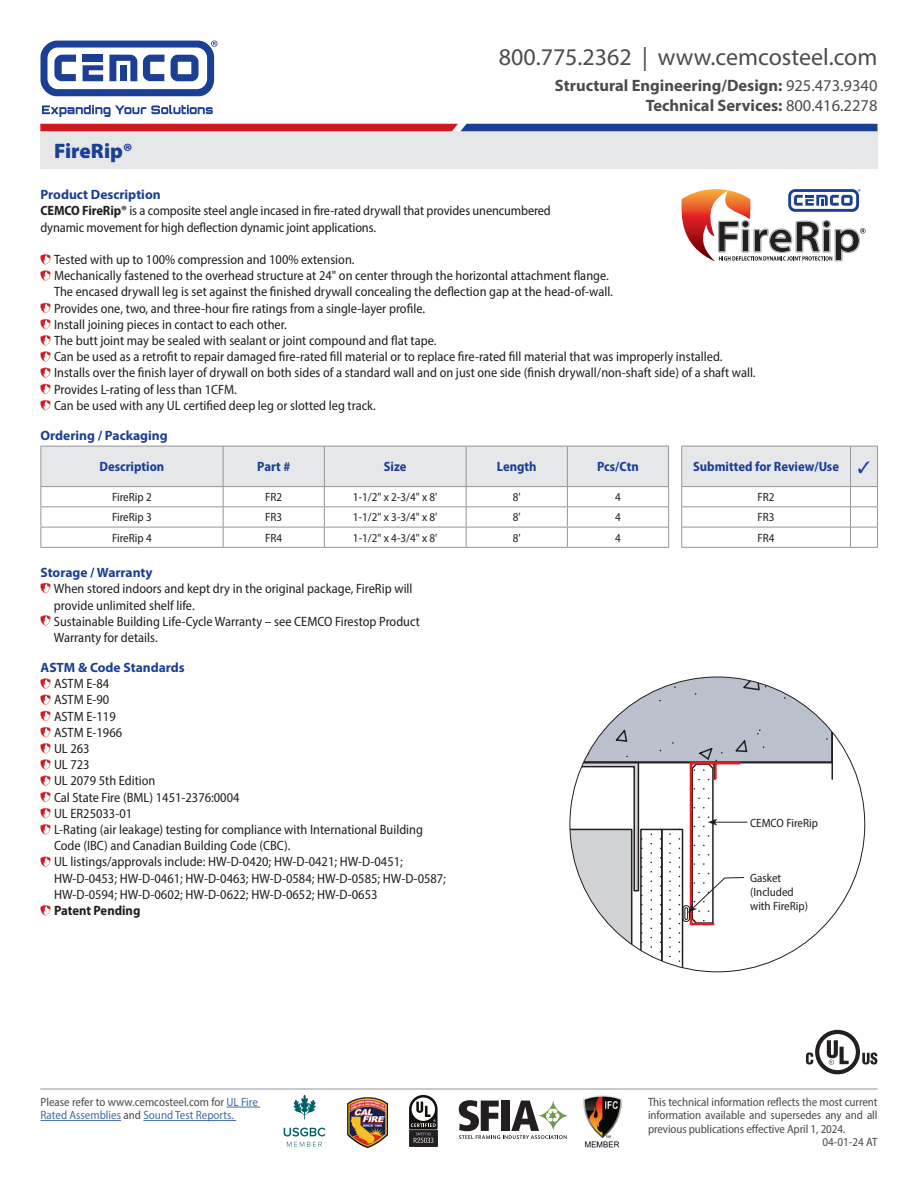
<style>
.page{position:relative;width:918px;height:1188px;background:#fff}
.page>*{position:absolute;margin:0;border:0;box-sizing:border-box;transform-origin:0 0}
.t1{font:24px "Myriad Pro";color:#4b4c4d}
.t2{font:900 21px "Myriad Pro";color:#1b3f94}
.t3{font:700 16.5px/19.8px "Myriad Pro";color:#4b4c4d;text-align:right}
.t4{font:semi-condensed 13.5px/16.2px "Myriad Pro";color:#231f20}
.t5{font:700 semi-condensed 13.5px "Myriad Pro";color:#1b3f94}
.t6{font:700 13.5px "Myriad Pro";color:#1b3f94}
.t7{font:700 semi-condensed 13.5px "Myriad Pro";color:#231f20}
.t8{font:semi-condensed 12px "Myriad Pro";letter-spacing:-.01em;color:#4b4c4d}
.t9{font:semi-condensed 12px/14.4px "Myriad Pro";color:#231f20}
.t10{font:semi-condensed 12px/13.5px "Myriad Pro";color:#436da8}
.s1{font-weight:400}
.s2{font-weight:700;font-stretch:normal;color:#1b3f94}
.s3{font-weight:700}
.s4{color:#4b4c4d}
</style>
<div class="page">
<hr style="left:40px;top:1089px;width:837px;height:1px;background:#939598">
<svg style="left:42px;top:105px;width:171px;height:12px"></svg>
<svg style="left:40px;top:40px;width:177px;height:56px"></svg>
<div style="left:40px;top:131px;width:838px;height:38px;background:#e6e7e9"></div>
<svg style="left:40px;top:254px;width:11px;height:27px"></svg>
<svg style="left:40px;top:303px;width:11px;height:10px"></svg>
<svg style="left:40px;top:319px;width:11px;height:10px"></svg>
<svg style="left:40px;top:335px;width:11px;height:27px"></svg>
<svg style="left:40px;top:368px;width:11px;height:10px"></svg>
<svg style="left:40px;top:384px;width:11px;height:10px"></svg>
<svg style="left:40px;top:400px;width:11px;height:10px"></svg>
<svg style="left:40px;top:446px;width:838px;height:102px"></svg>
<svg style="left:40px;top:124px;width:838px;height:7px;background:#762e5b"></svg>
<svg style="left:40px;top:583px;width:11px;height:10px"></svg>
<svg style="left:40px;top:615px;width:11px;height:11px"></svg>
<svg style="left:40px;top:678px;width:11px;height:11px"></svg>
<svg style="left:40px;top:695px;width:11px;height:10px"></svg>
<svg style="left:40px;top:711px;width:11px;height:10px"></svg>
<svg style="left:40px;top:727px;width:11px;height:10px"></svg>
<svg style="left:40px;top:743px;width:11px;height:27px"></svg>
<svg style="left:40px;top:776px;width:11px;height:10px"></svg>
<svg style="left:40px;top:792px;width:11px;height:10px"></svg>
<svg style="left:40px;top:808px;width:11px;height:10px"></svg>
<svg style="left:40px;top:824px;width:11px;height:11px"></svg>
<svg style="left:40px;top:857px;width:11px;height:10px"></svg>
<svg style="left:40px;top:905px;width:11px;height:11px"></svg>
<svg style="left:293px;top:1095px;width:23px;height:25px"></svg>
<svg style="left:284px;top:1128px;width:42px;height:8px"></svg>
<svg style="left:287px;top:1142px;width:35px;height:5px"></svg>
<img style="left:347px;top:1097px;width:40px;height:51px">
<div style="left:409px;top:1130px;width:29px;height:16px;background:#231f20"></div>
<div style="left:409px;top:1130px;width:29px;height:17px;border:1px solid #231f20"></div>
<svg style="left:409px;top:1095px;width:29px;height:48px"></svg>
<hr style="left:227px;top:1107px;width:33px;height:1px;background:#436da8">
<hr style="left:40px;top:1120px;width:81px;height:1px;background:#436da8">
<hr style="left:143px;top:1120px;width:93px;height:1px;background:#436da8">
<svg style="left:681px;top:189px;width:184px;height:73px"></svg>
<svg style="left:459px;top:677px;width:418px;height:471px"></svg>
<h1 class="t1" style="left:499px;top:42px;width:380px">800.775.2362 | www.cemcosteel.com</h1>
<p class="t3" style="left:555px;top:75px;width:324px">Structural Engineering/Design: <span class="s1">925.473.9340<br></span>Technical Services: <span class="s1">800.416.2278</span></p>
<h2 class="t2" style="left:54px;top:137px;width:80px">FireRip®</h2>
<p class="t4" style="left:40px;top:186px;width:512px"><span class="s2">Product Description<br></span><span class="s3">CEMCO FireRip®</span> is a composite steel angle incased in fire-rated drywall that provides unencumbered dynamic movement for high deflection dynamic joint applications.</p>
<p class="t4" style="left:54px;top:251px;width:703px">Tested with up to 100% compression and 100% extension.<br>Mechanically fastened to the overhead structure at 24" on center through the horizontal attachment flange.<br>The encased drywall leg is set against the finished drywall concealing the deflection gap at the head-of-wall.<br>Provides one, two, and three-hour fire ratings from a single-layer profile.<br>Install joining pieces in contact to each other.<br>The butt joint may be sealed with sealant or joint compound and flat tape.<br>Can be used as a retrofit to repair damaged fire-rated fill material or to replace fire-rated fill material that was improperly installed.<br>Installs over the finish layer of drywall on both sides of a standard wall and on just one side (finish drywall/non-shaft side) of a shaft wall.<br>Provides L-rating of less than 1CFM.<br>Can be used with any UL certified deep leg or slotted leg track.</p>
<p class="t6" style="left:40px;top:426px;width:129px">Ordering / Packaging</p>
<p class="t5" style="left:100px;top:458px;width:66px">Description</p>
<p class="t5" style="left:257px;top:458px;width:35px">Part #</p>
<p class="t5" style="left:384px;top:458px;width:24px">Size</p>
<p class="t5" style="left:497px;top:458px;width:41px">Length</p>
<p class="t5" style="left:597px;top:458px;width:43px">Pcs/Ctn</p>
<p class="t5" style="left:693px;top:458px;width:179px">Submitted for Review/Use ✓</p>
<p class="t9" style="left:112px;top:490px;width:41px">FireRip 2</p>
<p class="t9" style="left:265px;top:490px;width:19px">FR2</p>
<p class="t9" style="left:353px;top:490px;width:86px">1-1/2" x 2-3/4" x 8'</p>
<p class="t9" style="left:513px;top:490px;width:9px">8'</p>
<p class="t9" style="left:615px;top:490px;width:7px">4</p>
<p class="t9" style="left:758px;top:490px;width:19px">FR2</p>
<p class="t9" style="left:112px;top:510px;width:41px">FireRip 3</p>
<p class="t9" style="left:265px;top:510px;width:19px">FR3</p>
<p class="t9" style="left:353px;top:510px;width:86px">1-1/2" x 3-3/4" x 8'</p>
<p class="t9" style="left:513px;top:510px;width:9px">8'</p>
<p class="t9" style="left:615px;top:510px;width:7px">4</p>
<p class="t9" style="left:758px;top:510px;width:19px">FR3</p>
<p class="t9" style="left:112px;top:530px;width:41px">FireRip 4</p>
<p class="t9" style="left:265px;top:530px;width:19px">FR4</p>
<p class="t9" style="left:353px;top:530px;width:86px">1-1/2" x 4-3/4" x 8'</p>
<p class="t9" style="left:513px;top:530px;width:9px">8'</p>
<p class="t9" style="left:615px;top:530px;width:7px">4</p>
<p class="t9" style="left:758px;top:530px;width:19px">FR4</p>
<p class="t6" style="left:40px;top:564px;width:114px">Storage / Warranty</p>
<p class="t4" style="left:54px;top:581px;width:367px">When stored indoors and kept dry in the original package, FireRip will provide unlimited shelf life.<br>Sustainable Building Life-Cycle Warranty – see CEMCO Firestop Product Warranty for details.</p>
<p class="t6" style="left:40px;top:659px;width:146px">ASTM &amp; Code Standards</p>
<p class="t4" style="left:54px;top:675px;width:394px">ASTM E-84<br>ASTM E-90<br>ASTM E-119<br>ASTM E-1966<br>UL 263<br>UL 723<br>UL 2079 5th Edition<br>Cal State Fire (BML) 1451-2376:0004<br>UL ER25033-01<br>L-Rating (air leakage) testing for compliance with International Building<br>Code (IBC) and Canadian Building Code (CBC).<br>UL listings/approvals include: HW-D-0420; HW-D-0421; HW-D-0451;<br>HW-D-0453; HW-D-0461; HW-D-0463; HW-D-0584; HW-D-0585; HW-D-0587;<br>HW-D-0594; HW-D-0602; HW-D-0622; HW-D-0652; HW-D-0653</p>
<p class="t7" style="left:54px;top:902px;width:88px">Patent Pending</p>
<p class="t10" style="left:40px;top:1095px;width:219px"><span class="s4">Please refer to www.cemcosteel.com for</span> UL Fire<br>Rated Assemblies <span class="s4">and</span> Sound Test Reports.</p>
<p class="t9" style="left:750px;top:815px;width:69px">CEMCO FireRip</p>
<p class="t9" style="left:750px;top:870px;width:59px">Gasket (Included with FireRip)</p>
<p class="t8" style="left:648px;top:1095px;width:231px">This technical information reflects the most current</p>
<p class="t8" style="left:648px;top:1108px;width:231px">information available and supersedes any and all</p>
<p class="t8" style="left:648px;top:1122px;width:199px">previous publications effective April 1, 2024.</p>
<p class="t8" style="left:823px;top:1135px;width:56px">04-01-24 AT</p>
</div>
